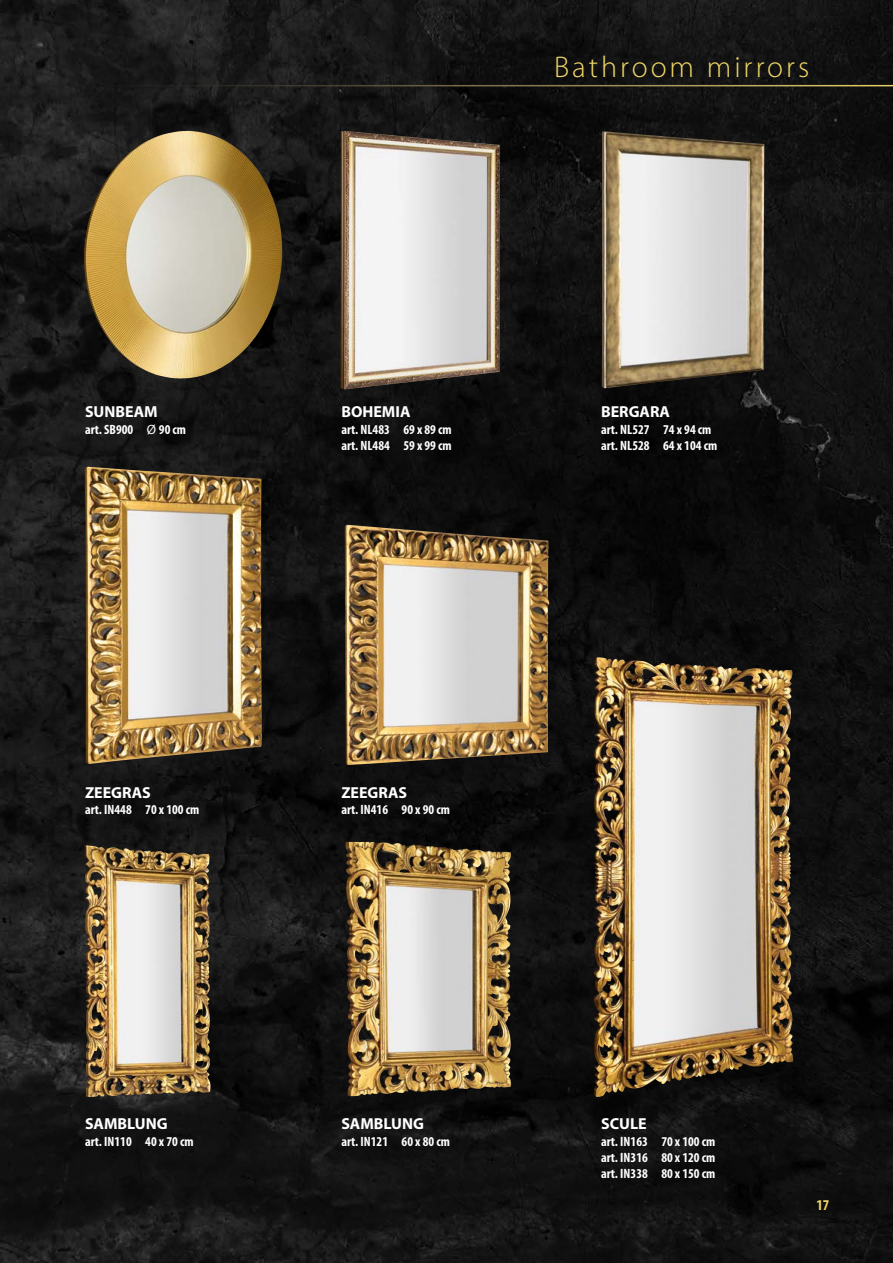
<style>
.page{position:relative;width:893px;height:1263px;background:#fff}
.page>*{position:absolute;margin:0;border:0;box-sizing:border-box;transform-origin:0 0}
.t1{font:300 30px "Myriad Pro";letter-spacing:.1em;color:#eed665}
.t2{font:700 15.9px "Myriad Pro";color:#fff}
.t3{font:700 condensed 15px "Myriad Pro";color:#eed665}
.t4{font:700 condensed 13.5px/16.2px "Myriad Pro";color:#fff}
.s1{font-weight:400;font-stretch:normal}
</style>
<div class="page">
<img style="left:0;top:0;width:893px;height:1263px">
<img style="left:85px;top:467px;width:177px;height:297px">
<img style="left:345px;top:525px;width:204px;height:240px">
<img style="left:84px;top:131px;width:140px;height:248px">
<img style="left:340px;top:131px;width:160px;height:258px">
<img style="left:602px;top:131px;width:162px;height:257px">
<img style="left:84px;top:845px;width:19px;height:252px">
<img style="left:345px;top:842px;width:25px;height:254px">
<img style="left:593px;top:657px;width:7px;height:299px">
<hr style="left:0;top:85px;width:893px;height:1px;background:#fff">
<h1 class="t1" style="left:554px;top:51px;width:257px">Bathroom mirrors</h1>
<p class="t2" style="left:85px;top:403px;width:74px">SUNBEAM</p>
<p class="t4" style="left:85px;top:421px;width:103px">art. SB900 <span class="s1">Ø</span> 90 cm</p>
<p class="t2" style="left:341px;top:403px;width:71px">BOHEMIA</p>
<p class="t4" style="left:341px;top:421px;width:112px">art. NL483 69 x 89 cm art. NL484 59 x 99 cm</p>
<p class="t2" style="left:601px;top:403px;width:70px">BERGARA</p>
<p class="t4" style="left:601px;top:421px;width:118px">art. NL527 74 x 94 cm art. NL528 64 x 104 cm</p>
<p class="t2" style="left:85px;top:783px;width:67px">ZEEGRAS</p>
<p class="t4" style="left:85px;top:801px;width:116px">art. IN448 70 x 100 cm</p>
<p class="t2" style="left:341px;top:783px;width:67px">ZEEGRAS</p>
<p class="t4" style="left:341px;top:801px;width:110px">art. IN416 90 x 90 cm</p>
<p class="t2" style="left:85px;top:1115px;width:84px">SAMBLUNG</p>
<p class="t4" style="left:85px;top:1133px;width:110px">art. IN110 40 x 70 cm</p>
<p class="t2" style="left:341px;top:1115px;width:84px">SAMBLUNG</p>
<p class="t4" style="left:341px;top:1133px;width:110px">art. IN121 60 x 80 cm</p>
<p class="t2" style="left:601px;top:1115px;width:47px">SCULE</p>
<p class="t4" style="left:601px;top:1133px;width:116px;text-align:justify">art. IN163 70 x 100 cm art. IN316 80 x 120 cm art. IN338 80 x 150 cm</p>
<p class="t3" style="left:816px;top:1197px;width:14px">17</p>
</div>
